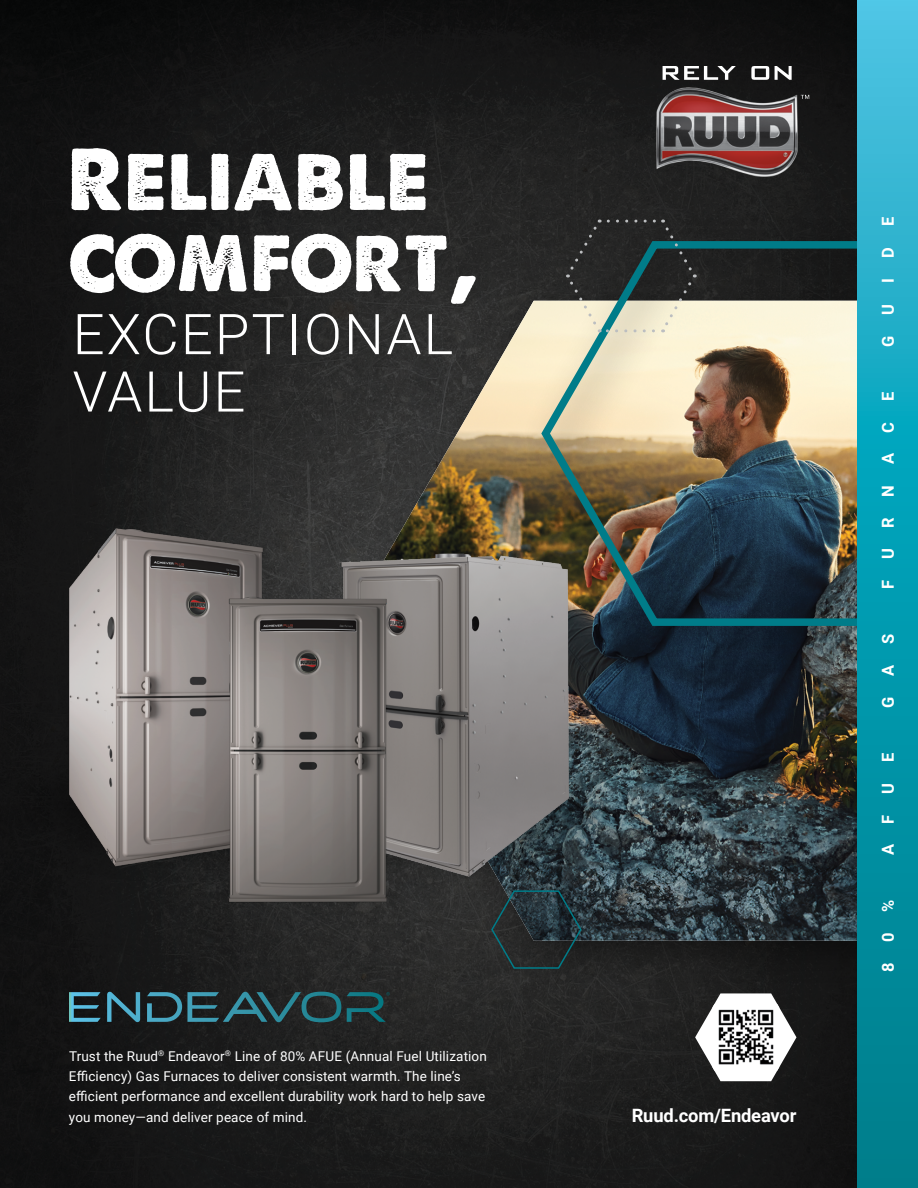
<style>
.page{position:relative;width:918px;height:1188px;background:#fff}
.page>*{position:absolute;margin:0;border:0;box-sizing:border-box;transform-origin:0 0}
.t1{font:83.85px/81.2px "A Loveof Thunder";color:#fff}
.t2{font:300 56.25px/57.4px "Roboto";letter-spacing:.035em;color:#fff}
.t3{font:700 18.45px "Roboto";letter-spacing:-.01em;color:#fff}
.t4{font:700 16.5px "Roboto";color:#fff}
.t5{font:13.5px/20.2px "Roboto";letter-spacing:.01em;color:#fff}
</style>
<div class="page">
<img style="left:0;top:0;width:857px;height:1188px">
<div style="left:328px;top:276px;width:590px;height:709px;background:#000;opacity:.45"></div>
<img style="left:349px;top:301px;width:508px;height:640px">
<div style="left:519px;top:215px;width:399px;height:459px;background:#000;opacity:.45"></div>
<img style="left:537px;top:237px;width:320px;height:395px">
<svg style="left:857px;top:0;width:61px;height:1188px"></svg>
<svg style="left:695px;top:993px;width:101px;height:88px"></svg>
<img style="left:712px;top:1004px;width:67px;height:67px">
<svg style="left:663px;top:66px;width:73px;height:14px"></svg>
<svg style="left:751px;top:66px;width:18px;height:14px"></svg>
<svg style="left:775px;top:66px;width:17px;height:14px"></svg>
<svg style="left:801px;top:95px;width:8px;height:4px"></svg>
<img style="left:656px;top:85px;width:143px;height:91px">
<img style="left:0;top:528px;width:463px;height:382px">
<img style="left:63px;top:523px;width:206px;height:348px">
<img style="left:187px;top:564px;width:462px;height:362px">
<img style="left:334px;top:549px;width:239px;height:331px">
<img style="left:189px;top:860px;width:229px;height:63px">
<img style="left:227px;top:592px;width:161px;height:314px">
<svg style="left:490px;top:890px;width:92px;height:80px"></svg>
<svg style="left:566px;top:220px;width:130px;height:112px"></svg>
<svg style="left:69px;top:992px;width:321px;height:30px"></svg>
<h1 class="t1" style="left:68px;top:138px;width:411px">Reliable comfort,</h1>
<h2 class="t2" style="left:73px;top:303px;width:382px">EXCEPTIONAL<br>VALUE</h2>
<p class="t5" style="left:69px;top:1045px;width:419px">Trust the Ruud<sup>®</sup> Endeavor<sup>®</sup> Line of 80% AFUE (Annual Fuel Utilization Efficiency) Gas Furnaces to deliver consistent warmth. The line’s efficient performance and excellent durability work hard to help save you money—and deliver peace of mind.</p>
<h3 class="t3" style="left:632px;top:1102px;width:166px">Ruud.com/Endeavor</h3>
<p class="t4" style="left:876px;top:226px;width:11px;rotate:-90deg">E</p>
<p class="t4" style="left:876px;top:258px;width:12px;rotate:-90deg">D</p>
<p class="t4" style="left:876px;top:283px;width:6px;rotate:-90deg">I</p>
<p class="t4" style="left:876px;top:315px;width:12px;rotate:-90deg">U</p>
<p class="t4" style="left:876px;top:347px;width:13px;rotate:-90deg">G</p>
<p class="t4" style="left:876px;top:401px;width:11px;rotate:-90deg">E</p>
<p class="t4" style="left:876px;top:464px;width:44px;rotate:-90deg">A C</p>
<p class="t4" style="left:876px;top:497px;width:13px;rotate:-90deg">N</p>
<p class="t4" style="left:876px;top:528px;width:12px;rotate:-90deg">R</p>
<p class="t4" style="left:876px;top:559px;width:12px;rotate:-90deg">U</p>
<p class="t4" style="left:876px;top:589px;width:11px;rotate:-90deg">F</p>
<p class="t4" style="left:876px;top:644px;width:12px;rotate:-90deg">S</p>
<p class="t4" style="left:876px;top:676px;width:13px;rotate:-90deg">A</p>
<p class="t4" style="left:876px;top:708px;width:13px;rotate:-90deg">G</p>
<p class="t4" style="left:876px;top:762px;width:11px;rotate:-90deg">E</p>
<p class="t4" style="left:876px;top:794px;width:12px;rotate:-90deg">U</p>
<p class="t4" style="left:876px;top:824px;width:11px;rotate:-90deg">F</p>
<p class="t4" style="left:876px;top:855px;width:13px;rotate:-90deg">A</p>
<p class="t4" style="left:876px;top:942px;width:44px;rotate:-90deg">0 %</p>
<p class="t4" style="left:876px;top:972px;width:11px;rotate:-90deg">8</p>
</div>
